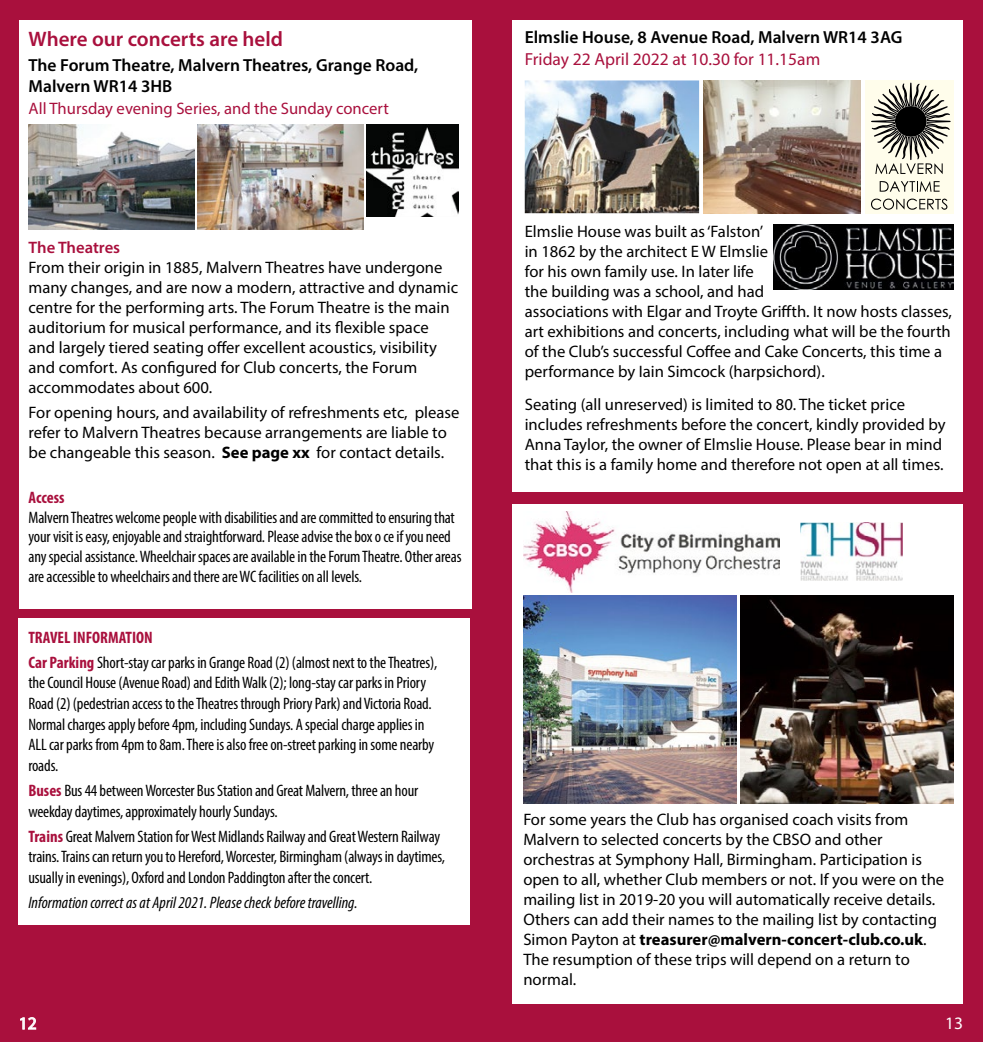
<style>
.page{position:relative;width:983px;height:1042px;background:#fff}
.page>*{position:absolute;margin:0;border:0;box-sizing:border-box;transform-origin:0 0}
.t1{font:600 21px "Myriad Pro";color:#a9103d}
.t2{font:600 17.5px/21px "Myriad Pro";color:#000}
.t3{font:17.5px "Myriad Pro";color:#a9103d}
.t4{font:17.5px "Myriad Pro";color:#fff}
.t5{font:16.62px/19.9px "Myriad Pro";color:#000}
.t6{font:condensed 16.62px/20.7px "Myriad Pro";letter-spacing:-.01em;color:#000}
.t7{font:italic condensed 16.62px "Myriad Pro";color:#000}
.t8{font:16.62px "Myriad Pro";color:#a9103d}
.t9{font:600 16.62px "Myriad Pro";color:#a9103d}
.t10{font:700 condensed 16.62px "Myriad Pro";color:#a9103d}
.s1{font-weight:700}
.s2{font-weight:700;color:#a9103d}
</style>
<div class="page">
<div style="left:0;top:0;width:982px;height:1042px;background:#a9103d"></div>
<div style="left:19px;top:618px;width:451px;height:307px;background:#fff"></div>
<svg style="left:20px;top:1017px;width:17px;height:13px"></svg>
<div style="left:19px;top:20px;width:452px;height:588px;background:#fff"></div>
<div style="left:512px;top:504px;width:450px;height:499px;background:#fff"></div>
<img style="left:523px;top:512px;width:255px;height:80px">
<img style="left:800px;top:522px;width:102px;height:59px">
<div style="left:512px;top:20px;width:450px;height:471px;background:#fff"></div>
<img style="left:773px;top:225px;width:180px;height:64px">
<img style="left:703px;top:80px;width:157px;height:133px">
<div style="left:864px;top:80px;width:89px;height:134px;background:#fffdeb"></div>
<svg style="left:871px;top:198px;width:76px;height:12px"></svg>
<svg style="left:871px;top:83px;width:79px;height:91px"></svg>
<svg style="left:879px;top:181px;width:60px;height:11px"></svg>
<img style="left:198px;top:125px;width:165px;height:104px">
<img style="left:524px;top:80px;width:175px;height:133px">
<img style="left:367px;top:125px;width:91px;height:91px">
<img style="left:29px;top:125px;width:165px;height:104px">
<img style="left:740px;top:595px;width:213px;height:208px">
<img style="left:523px;top:595px;width:213px;height:208px">
<p class="t1" style="left:29px;top:25px;width:256px">Where our concerts are held</p>
<p class="t2" style="left:29px;top:55px;width:391px">The Forum Theatre, Malvern Theatres, Grange Road,<br>Malvern WR14 3HB</p>
<p class="t8" style="left:29px;top:98px;width:361px">All Thursday evening Series, and the Sunday concert</p>
<p class="t9" style="left:29px;top:237px;width:93px">The Theatres</p>
<p class="t5" style="left:29px;top:257px;width:431px">From their origin in 1885, Malvern Theatres have undergone many changes, and are now a modern, attractive and dynamic centre for the performing arts. The Forum Theatre is the main auditorium for musical performance, and its flexible space and largely tiered seating offer excellent acoustics, visibility and comfort. As configured for Club concerts, the Forum accommodates about 600.</p>
<p class="t5" style="left:29px;top:402px;width:432px">For opening hours, and availability of refreshments etc, please refer to Malvern Theatres because arrangements are liable to be changeable this season. <span class="s1">See page xx</span> for contact details.</p>
<p class="t10" style="left:29px;top:487px;width:37px">Access</p>
<p class="t6" style="left:29px;top:507px;width:434px;line-height:19.9px">Malvern Theatres welcome people with disabilities and are committed to ensuring that your visit is easy, enjoyable and straightforward. Please advise the box o ce if you need any special assistance. Wheelchair spaces are available in the Forum Theatre. Other areas are accessible to wheelchairs and there are WC facilities on all levels.</p>
<p class="t6" style="left:28px;top:624px;width:410px;line-height:24.8px"><span class="s2">TRAVEL INFORMATION<br>Car Parking</span> Short-stay car parks in Grange Road (2) (almost next to the Theatres),</p>
<p class="t6" style="left:28px;top:672px;width:407px">the Council House (Avenue Road) and Edith Walk (2); long-stay car parks in Priory Road (2) (pedestrian access to the Theatres through Priory Park) and Victoria Road.<br>Normal charges apply before 4pm, including Sundays. A special charge applies in ALL car parks from 4pm to 8am. There is also free on-street parking in some nearby roads.</p>
<p class="t6" style="left:28px;top:780px;width:391px"><span class="s2">Buses</span> Bus 44 between Worcester Bus Station and Great Malvern, three an hour weekday daytimes, approximately hourly Sundays.</p>
<p class="t6" style="left:28px;top:825px;width:418px"><span class="s2">Trains</span> Great Malvern Station for West Midlands Railway and Great Western Railway trains. Trains can return you to Hereford, Worcester, Birmingham (always in daytimes, usually in evenings), Oxford and London Paddington after the concert.</p>
<p class="t7" style="left:28px;top:892px;width:330px">Information correct as at April 2021. Please check before travelling.</p>
<p class="t2" style="left:524px;top:26px;width:379px">Elmslie House, 8 Avenue Road, Malvern WR14 3AG</p>
<p class="t3" style="left:524px;top:49px;width:297px">Friday 22 April 2022 at 10.30 for 11.15am</p>
<p class="t5" style="left:524px;top:221px;width:428px">Elmslie House was built as ‘Falston’<br>in 1862 by the architect E W Elmslie<br>for his own family use. In later life<br>the building was a school, and had<br>associations with Elgar and Troyte Griffth. It now hosts classes, art exhibitions and concerts, including what will be the fourth of the Club’s successful Coffee and Cake Concerts, this time a performance by Iain Simcock (harpsichord).</p>
<p class="t5" style="left:524px;top:394px;width:422px">Seating (all unreserved) is limited to 80. The ticket price includes refreshments before the concert, kindly provided by Anna Taylor, the owner of Elmslie House. Please bear in mind that this is a family home and therefore not open at all times.</p>
<p class="t5" style="left:523px;top:809px;width:422px">For some years the Club has organised coach visits from Malvern to selected concerts by the CBSO and other orchestras at Symphony Hall, Birmingham. Participation is open to all, whether Club members or not. If you were on the mailing list in 2019-20 you will automatically receive details.<br>Others can add their names to the mailing list by contacting Simon Payton at <span class="s1">treasurer@malvern-concert-club.co.uk</span>.<br>The resumption of these trips will depend on a return to normal.</p>
<p class="t4" style="left:19px;top:1012px;width:19px">12</p>
<p class="t4" style="left:944px;top:1012px;width:19px">13</p>
</div>
